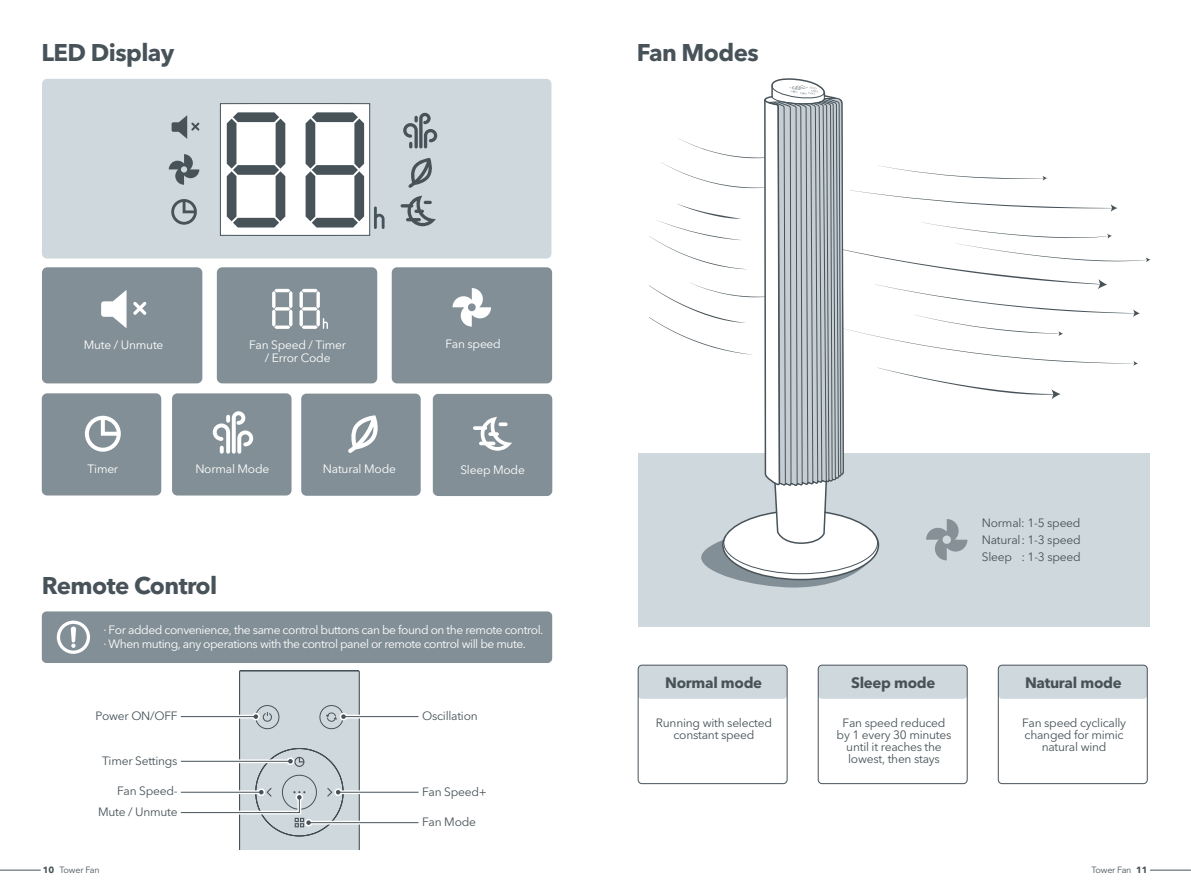
<style>
.page{position:relative;width:1191px;height:894px;background:#fff}
.page>*{position:absolute;margin:0;border:0;box-sizing:border-box;transform-origin:0 0}
.t1{font:700 24px "Avenir Next LT Pro";letter-spacing:-.025em;color:#475359}
.t2{font:700 15px "Avenir Next LT Pro";letter-spacing:-.02em;color:#475359}
.t3{font:12px/12px "Avenir Next LT Pro";letter-spacing:-.02em;color:#475359;text-align:center}
.t4{font:12px/13.8px "Avenir Next LT Pro";letter-spacing:-.04em;color:#fff}
.t5{font:12px/13.8px "Avenir Next LT Pro";letter-spacing:-.02em;color:#fff;text-align:center}
.t6{font:9px "Avenir Next LT Pro";letter-spacing:-.025em;color:#475359}
.s1{font-weight:700}
</style>
<div class="page">
<hr style="left:0;top:869px;width:41px;height:1px;background:#475359">
<hr style="left:1150px;top:869px;width:41px;height:1px;background:#475359">
<div style="left:239px;top:670px;width:120px;height:179px;background:#cfd8dd"></div>
<hr style="left:241px;top:669px;width:117px;height:2px;background:#475359">
<svg style="left:357px;top:669px;width:3px;height:180px"></svg>
<div style="left:337px;top:790px;width:83px;height:3px;background:#231f20;border:3px solid #fff"></div>
<svg style="left:346px;top:820px;width:73px;height:4px"></svg>
<svg style="left:346px;top:714px;width:73px;height:4px"></svg>
<div style="left:42px;top:79px;width:509px;height:179px;background:#cfd8dd;border-radius:5px"></div>
<div style="left:42px;top:267px;width:160px;height:116px;background:#828f96;border-radius:5px"></div>
<div style="left:217px;top:267px;width:160px;height:116px;background:#828f96;border-radius:5px"></div>
<div style="left:392px;top:267px;width:160px;height:116px;background:#828f96;border-radius:5px"></div>
<div style="left:42px;top:393px;width:119px;height:102px;background:#828f96;border-radius:5px"></div>
<div style="left:172px;top:393px;width:119px;height:102px;background:#828f96;border-radius:5px"></div>
<div style="left:301px;top:393px;width:120px;height:102px;background:#828f96;border-radius:5px"></div>
<div style="left:433px;top:393px;width:119px;height:103px;background:#828f96;border-radius:5px"></div>
<div style="left:42px;top:611px;width:510px;height:51px;background:#828f96;border-radius:5px"></div>
<svg style="left:57px;top:620px;width:33px;height:33px"></svg>
<hr style="left:343px;top:716px;width:75px;height:1px;background:#475359">
<hr style="left:338px;top:791px;width:80px;height:1px;background:#475359">
<hr style="left:308px;top:821px;width:110px;height:1px;background:#475359">
<svg style="left:180px;top:669px;width:166px;height:180px"></svg>
<svg style="left:408px;top:158px;width:24px;height:30px"></svg>
<svg style="left:400px;top:195px;width:36px;height:31px"></svg>
<svg style="left:403px;top:113px;width:34px;height:35px"></svg>
<svg style="left:220px;top:103px;width:164px;height:133px;background:#c3c8ca"></svg>
<svg style="left:171px;top:199px;width:26px;height:25px"></svg>
<svg style="left:169px;top:154px;width:30px;height:31px"></svg>
<svg style="left:172px;top:115px;width:27px;height:24px"></svg>
<svg style="left:101px;top:290px;width:25px;height:38px"></svg>
<svg style="left:133px;top:302px;width:13px;height:13px"></svg>
<svg style="left:213px;top:411px;width:40px;height:42px"></svg>
<svg style="left:452px;top:288px;width:39px;height:38px"></svg>
<svg style="left:348px;top:415px;width:30px;height:37px"></svg>
<svg style="left:85px;top:415px;width:36px;height:36px"></svg>
<svg style="left:473px;top:416px;width:39px;height:34px"></svg>
<svg style="left:272px;top:289px;width:20px;height:40px"></svg>
<svg style="left:299px;top:289px;width:29px;height:40px"></svg>
<svg style="left:639px;top:78px;width:511px;height:707px"></svg>
<div style="left:638px;top:664px;width:149px;height:34px;background:#cfd8dd;border-radius:4px"></div>
<div style="left:638px;top:664px;width:149px;height:119px;border:1px solid #475359;border-radius:4px"></div>
<div style="left:818px;top:664px;width:149px;height:34px;background:#cfd8dd;border-radius:4px"></div>
<div style="left:818px;top:664px;width:149px;height:119px;border:1px solid #475359;border-radius:4px"></div>
<div style="left:998px;top:664px;width:149px;height:34px;background:#cfd8dd;border-radius:4px"></div>
<div style="left:998px;top:664px;width:149px;height:119px;border:1px solid #475359;border-radius:4px"></div>
<h1 class="t1" style="left:42px;top:38px;width:134px">LED Display</h1>
<h1 class="t1" style="left:637px;top:38px;width:123px">Fan Modes</h1>
<p class="t5" style="left:84px;top:337px;width:81px">Mute / Unmute</p>
<p class="t5" style="left:249px;top:337px;width:99px">Fan Speed / Timer / Error Code</p>
<p class="t5" style="left:445px;top:337px;width:57px">Fan speed</p>
<p class="t5" style="left:195px;top:462px;width:75px">Normal Mode</p>
<p class="t4" style="left:88px;top:462px;width:32px">Timer</p>
<p class="t5" style="left:323px;top:462px;width:74px">Natural Mode</p>
<p class="t5" style="left:460px;top:462px;width:66px">Sleep Mode</p>
<h1 class="t1" style="left:42px;top:571px;width:177px">Remote Control</h1>
<p class="t4" style="left:103px;top:622px;width:441px">· For added convenience, the same control buttons can be found on the remote control. · When muting, any operations with the control panel or remote control will be mute.</p>
<p class="t3" style="left:95px;top:709px;width:84px">Power ON/OFF</p>
<p class="t3" style="left:102px;top:754px;width:77px">Timer Settings</p>
<p class="t3" style="left:98px;top:780px;width:81px;line-height:20.2px;text-align:right">Fan Speed-<br>Mute / Unmute</p>
<p class="t3" style="left:422px;top:709px;width:57px">Oscillation</p>
<p class="t3" style="left:422px;top:785px;width:66px">Fan Speed+</p>
<p class="t3" style="left:422px;top:815px;width:55px">Fan Mode</p>
<p class="t2" style="left:665px;top:673px;width:98px">Normal mode</p>
<p class="t3" style="left:656px;top:716px;width:118px">Running with selected constant speed</p>
<p class="t3" style="left:982px;top:514px;width:100px;line-height:16.8px;text-align:justify">Normal: 1-5 speed Natural: 1-3 speed Sleep : 1-3 speed</p>
<p class="t2" style="left:851px;top:673px;width:86px">Sleep mode</p>
<p class="t3" style="left:836px;top:716px;width:116px">Fan speed reduced by 1 every 30 minutes until it reaches the lowest, then stays</p>
<p class="t2" style="left:1025px;top:673px;width:98px">Natural mode</p>
<p class="t3" style="left:1022px;top:716px;width:106px">Fan speed cyclically changed for mimic natural wind</p>
<p class="t6" style="left:43px;top:863px;width:58px"><span class="s1">10</span> Tower Fan</p>
<p class="t6" style="left:1091px;top:863px;width:57px">Tower Fan <span class="s1">11</span></p>
</div>
